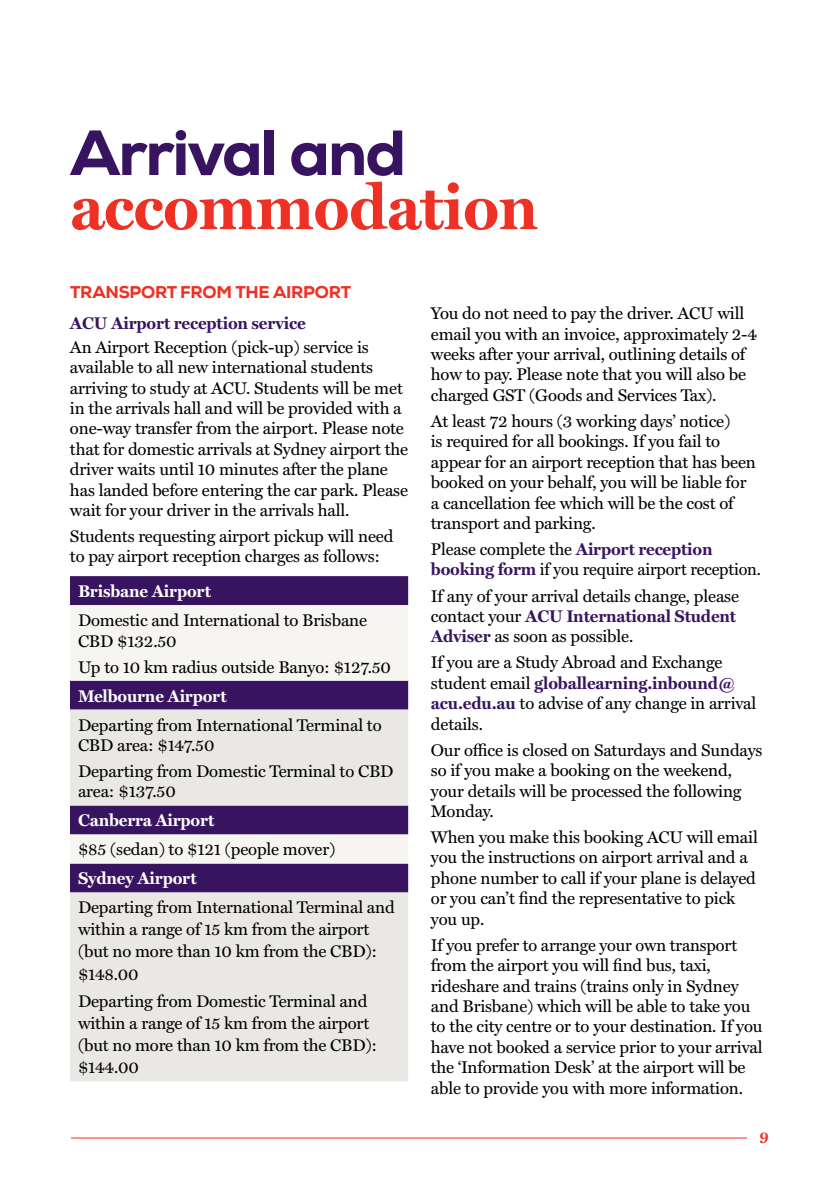
<style>
.page{position:relative;width:840px;height:1191px;background:#fff}
.page>*{position:absolute;margin:0;border:0;box-sizing:border-box;transform-origin:0 0}
.t1{font:700 63.6px "Miller Text";letter-spacing:-.01em;color:#ee3124}
.t2{font:800 63.6px "Nexa";letter-spacing:-.03em;color:#381460}
.t3{font:17px/20.4px "Miller Text";letter-spacing:-.01em;color:#000}
.t4{font:700 17px "Miller Text";letter-spacing:-.01em;color:#fff}
.t5{font:700 17px "Miller Text";letter-spacing:-.01em;color:#381460}
.t6{font:800 17px "Nexa";letter-spacing:-.015em;color:#ee3124}
.t7{font:700 15px "Miller Text";color:#ee3124}
.s1{font-weight:700;color:#381460}
</style>
<div class="page">
<hr style="left:71px;top:1137px;width:675px;height:1px;background:#ee3124">
<div style="left:70px;top:576px;width:338px;height:29px;background:#381460"></div>
<svg style="left:70px;top:605px;width:338px;height:104px;fill:#f6f5f2"></svg>
<svg style="left:70px;top:709px;width:338px;height:372px;background:#cfc8d0"></svg>
<h1 class="t2" style="left:70px;top:112px;width:337px">Arrival and</h1>
<h1 class="t1" style="left:70px;top:157px;width:469px">accommodation</h1>
<p class="t6" style="left:70px;top:281px;width:282px">TRANSPORT FROM THE AIRPORT</p>
<p class="t5" style="left:70px;top:310px;width:237px">ACU Airport reception service</p>
<p class="t3" style="left:70px;top:335px;width:339px">An Airport Reception (pick-up) service is available to all new international students arriving to study at ACU. Students will be met in the arrivals hall and will be provided with a one-way transfer from the airport. Please note that for domestic arrivals at Sydney airport the driver waits until 10 minutes after the plane has landed before entering the car park. Please wait for your driver in the arrivals hall.</p>
<p class="t3" style="left:70px;top:525px;width:325px">Students requesting airport pickup will need to pay airport reception charges as follows:</p>
<p class="t4" style="left:78px;top:578px;width:134px">Brisbane Airport</p>
<p class="t3" style="left:78px;top:609px;width:290px">Domestic and International to Brisbane<br>CBD $132.50</p>
<p class="t3" style="left:78px;top:655px;width:314px">Up to 10 km radius outside Banyo: $127.50</p>
<p class="t4" style="left:78px;top:682px;width:150px">Melbourne Airport</p>
<p class="t3" style="left:78px;top:713px;width:305px">Departing from International Terminal to<br>CBD area: $147.50</p>
<p class="t3" style="left:78px;top:760px;width:317px">Departing from Domestic Terminal to CBD area: $137.50</p>
<p class="t4" style="left:78px;top:807px;width:138px">Canberra Airport</p>
<p class="t3" style="left:78px;top:838px;width:258px">$85 (sedan) to $121 (people mover)</p>
<p class="t4" style="left:78px;top:865px;width:120px">Sydney Airport</p>
<p class="t3" style="left:78px;top:895px;width:318px;line-height:22px">Departing from International Terminal and within a range of 15 km from the airport (but no more than 10 km from the CBD): $148.00</p>
<p class="t3" style="left:78px;top:989px;width:300px;line-height:22px">Departing from Domestic Terminal and within a range of 15 km from the airport (but no more than 10 km from the CBD): $144.00</p>
<p class="t3" style="left:430px;top:302px;width:327px">You do not need to pay the driver. ACU will email you with an invoice, approximately 2-4 weeks after your arrival, outlining details of how to pay. Please note that you will also be charged GST (Goods and Services Tax).</p>
<p class="t3" style="left:430px;top:410px;width:326px">At least 72 hours (3 working days’ notice)<br>is required for all bookings. If you fail to appear for an airport reception that has been booked on your behalf, you will be liable for a cancellation fee which will be the cost of transport and parking.</p>
<p class="t3" style="left:430px;top:538px;width:331px">Please complete the <span class="s1">Airport reception booking form</span> if you require airport reception.</p>
<p class="t3" style="left:430px;top:584px;width:309px">If any of your arrival details change, please contact your <span class="s1">ACU International Student<br>Adviser</span> as soon as possible.</p>
<p class="t3" style="left:430px;top:651px;width:327px">If you are a Study Abroad and Exchange student email <span class="s1">globallearning.inbound@ acu.edu.au</span> to advise of any change in arrival details.</p>
<p class="t3" style="left:430px;top:738px;width:333px">Our office is closed on Saturdays and Sundays so if you make a booking on the weekend, your details will be processed the following Monday.</p>
<p class="t3" style="left:430px;top:825px;width:328px">When you make this booking ACU will email you the instructions on airport arrival and a phone number to call if your plane is delayed or you can’t find the representative to pick you up.</p>
<p class="t3" style="left:430px;top:933px;width:333px">If you prefer to arrange your own transport from the airport you will find bus, taxi, rideshare and trains (trains only in Sydney and Brisbane) which will be able to take you to the city centre or to your destination. If you have not booked a service prior to your arrival the ‘Information Desk’ at the airport will be able to provide you with more information.</p>
<p class="t7" style="left:759px;top:1125px;width:11px">9</p>
</div>
